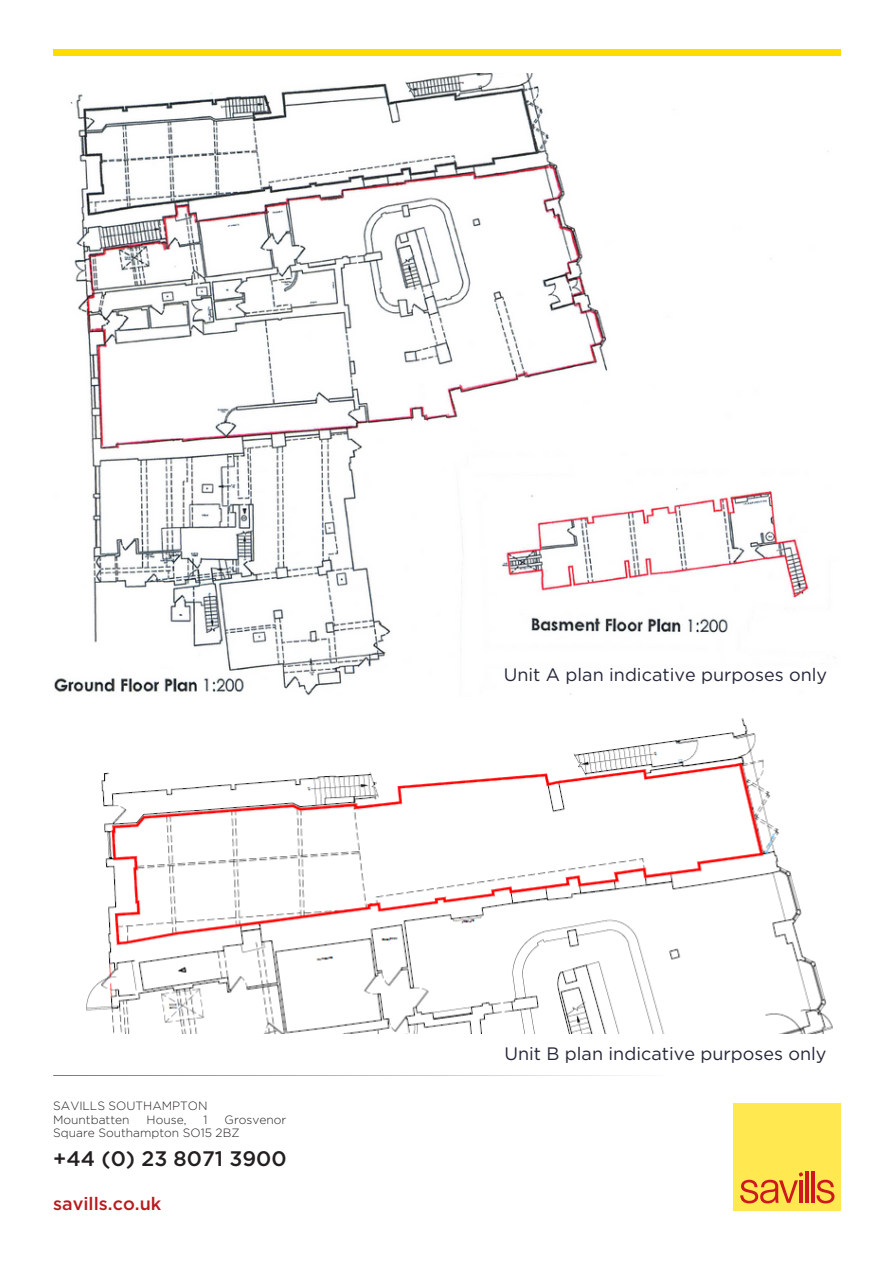
<style>
.page{position:relative;width:893px;height:1264px;background:#fff}
.page>*{position:absolute;margin:0;border:0;box-sizing:border-box;transform-origin:0 0}
.t1{font:500 21px "Gotham";color:#231f20}
.t2{font:18px "Gotham";color:#25273a}
.t3{font:500 18px "Gotham";color:#b81a1f}
.t4{font:300 12px/13.5px "Gotham";color:#231f20}
</style>
<div class="page">
<svg style="left:53px;top:1075px;width:576px;height:1px"></svg>
<div style="left:733px;top:1103px;width:107px;height:107px;background:#ffe850"></div>
<svg style="left:740px;top:1172px;width:63px;height:31px"></svg>
<hr style="left:799px;top:1180px;width:3px;height:22px;background:#ce171e">
<hr style="left:805px;top:1171px;width:3px;height:31px;background:#ce171e">
<hr style="left:811px;top:1171px;width:3px;height:31px;background:#ce171e">
<svg style="left:816px;top:1179px;width:18px;height:24px"></svg>
<div style="left:53px;top:49px;width:787px;height:6px;background:#fede00"></div>
<img style="left:54px;top:74px;width:781px;height:959px">
<h2 class="t4" style="left:53px;top:1099px;width:156px">SAVILLS SOUTHAMPTON</h2>
<h2 class="t4" style="left:53px;top:1112px;width:78px">Mountbatten</h2>
<h2 class="t4" style="left:147px;top:1112px;width:41px">House,</h2>
<h2 class="t4" style="left:203px;top:1112px;width:6px">1</h2>
<h2 class="t4" style="left:53px;top:1112px;width:234px;text-indent:171px">Grosvenor<br>Square Southampton SO15 2BZ</h2>
<p class="t1" style="left:53px;top:1145px;width:235px">+44 (0) 23 8071 3900</p>
<p class="t3" style="left:53px;top:1192px;width:110px">savills.co.uk</p>
<h1 class="t2" style="left:503px;top:664px;width:325px">Unit A plan indicative purposes only</h1>
<h2 class="t2" style="left:504px;top:1042px;width:323px">Unit B plan indicative purposes only</h2>
</div>
